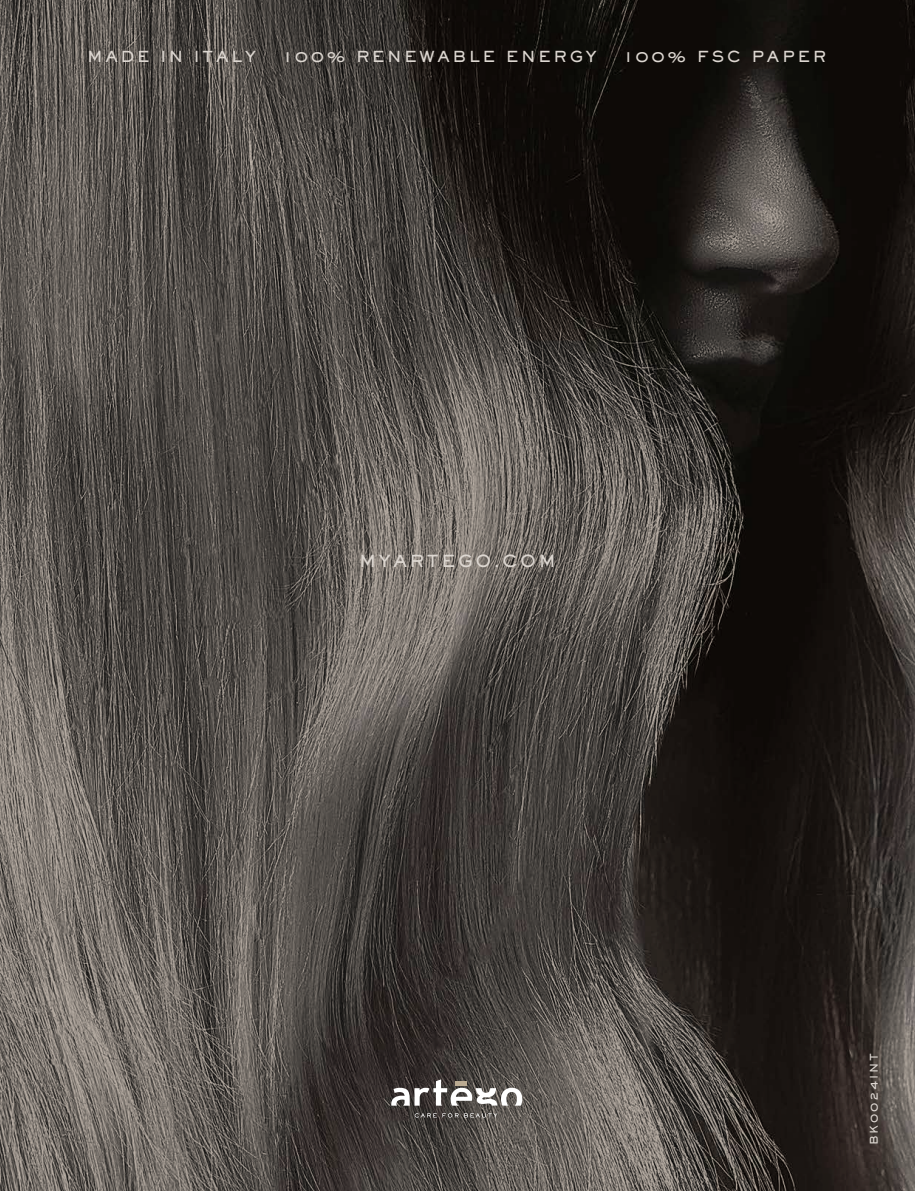
<style>
.page{position:relative;width:915px;height:1191px;background:#fff}
.page>*{position:absolute;margin:0;border:0;box-sizing:border-box;transform-origin:0 0}
.t1{font:16.5px "Sackers Heavy Gothic";letter-spacing:.14em;color:#ddd7d1}
.t2{font:15px "Sackers Heavy Gothic";letter-spacing:.17em;color:#ddd7d1}
.t3{font:10.5px "Sackers Heavy Gothic";letter-spacing:.17em;color:#ddd7d1}
</style>
<div class="page">
<img style="left:0;top:0;width:914px;height:1191px">
<svg style="left:414px;top:1113px;width:83px;height:4px"></svg>
<svg style="left:391px;top:1079px;width:131px;height:26px"></svg>
<hr style="left:455px;top:1081px;width:12px;height:4px;background:#bbab92">
<p class="t2" style="left:87px;top:47px;width:170px">MADE IN ITALY</p>
<p class="t2" style="left:283px;top:47px;width:315px">100% RENEWABLE ENERGY</p>
<p class="t2" style="left:623px;top:47px;width:204px">100% FSC PAPER</p>
<p class="t1" style="left:359px;top:550px;width:198px">MYARTEGO.COM</p>
<p class="t3" style="left:866px;top:1144px;width:94px;rotate:-90deg">BK0024INT</p>
</div>
